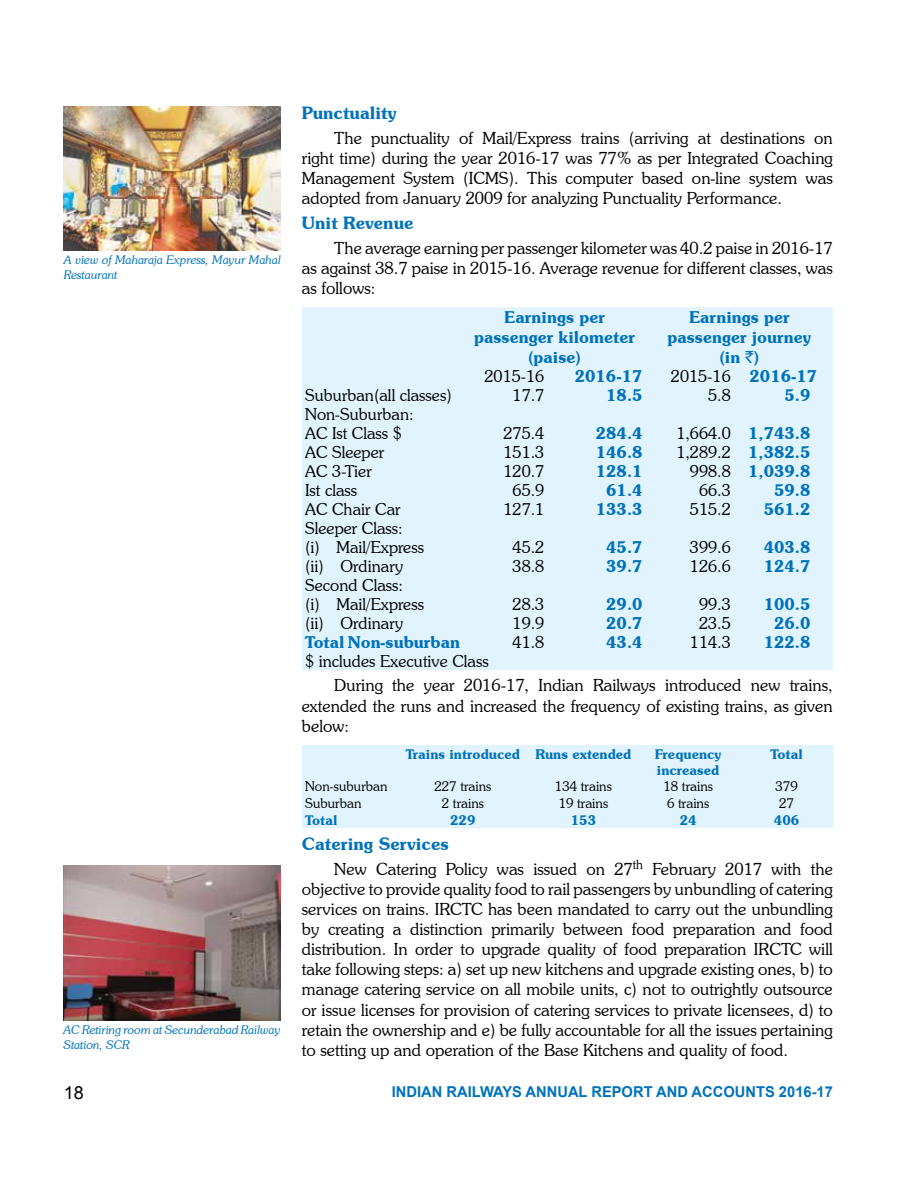
<style>
.page{position:relative;width:918px;height:1188px;background:#fff}
.page>*{position:absolute;margin:0;border:0;box-sizing:border-box;transform-origin:0 0}
.t1{font:18px "Arial";color:#000}
.t2{font:600 17.25px "Souvenir IT Cby BT";color:#0072bc}
.t3{font:300 16.8px/20.1px "Souvenir IT Cby BT";color:#000;text-align:justify}
.t4{font:300 16.5px/19px "Souvenir IT Cby BT";color:#000}
.t5{font:600 16.5px/19.8px "Souvenir IT Cby BT";color:#0072bc;text-align:center}
.t6{font:700 15px "Arial";color:#0072bc}
.t7{font:300 13.5px "Souvenir IT Cby BT";color:#000}
.t8{font:600 13.5px/16.2px "Souvenir IT Cby BT";color:#0072bc}
.t9{font:italic 300 12px/14.4px "Souvenir IT Cby BT";color:#0072bc}
.s1{font-family:"Rupee Foradian";font-weight:400}
.s2{font-weight:600;color:#0072bc}
.s3{font-weight:300;color:#000}
</style>
<div class="page">
<div style="left:302px;top:307px;width:531px;height:363px;background:#e1f4fd"></div>
<div style="left:302px;top:745px;width:531px;height:83px;background:#e1f4fd"></div>
<img style="left:64px;top:106px;width:217px;height:145px">
<img style="left:64px;top:866px;width:216px;height:155px">
<p class="t9" style="left:64px;top:253px;width:218px">A view of Maharaja Express, Mayur Mahal<br>Restaurant</p>
<p class="t9" style="left:64px;top:1023px;width:218px">AC Retiring room at Secunderabad Railway<br>Station, SCR</p>
<p class="t2" style="left:302px;top:102px;width:96px">Punctuality</p>
<p class="t3" style="left:302px;top:128px;width:533px;text-indent:32px">The punctuality of Mail/Express trains (arriving at destinations on right time) during the year 2016-17 was 77% as per Integrated Coaching Management System (ICMS). This computer based on-line system was adopted from January 2009 for analyzing Punctuality Performance.</p>
<p class="t2" style="left:302px;top:212px;width:113px">Unit Revenue</p>
<p class="t3" style="left:302px;top:237px;width:533px;text-indent:32px">The average earning per passenger kilometer was 40.2 paise in 2016-17 as against 38.7 paise in 2015-16. Average revenue for different classes, was as follows:</p>
<p class="t5" style="left:474px;top:307px;width:162px">Earnings per passenger kilometer (paise)</p>
<p class="t5" style="left:667px;top:307px;width:145px">Earnings per passenger journey (in <span class="s1">`</span>)</p>
<p class="t4" style="left:485px;top:366px;width:61px">2015-16</p>
<p class="t5" style="left:575px;top:366px;width:69px">2016-17</p>
<p class="t4" style="left:671px;top:366px;width:148px">2015-16 <span class="s2">2016-17</span></p>
<p class="t4" style="left:305px;top:385px;width:148px">Suburban(all classes)</p>
<p class="t4" style="left:513px;top:385px;width:33px">17.7</p>
<p class="t5" style="left:606px;top:385px;width:38px">18.5</p>
<p class="t4" style="left:708px;top:385px;width:24px">5.8</p>
<p class="t5" style="left:785px;top:385px;width:27px">5.9</p>
<p class="t4" style="left:305px;top:404px;width:110px">Non-Suburban:<br>AC Ist Class $</p>
<p class="t4" style="left:504px;top:423px;width:42px">275.4</p>
<p class="t5" style="left:596px;top:423px;width:48px">284.4</p>
<p class="t4" style="left:676px;top:423px;width:136px">1,664.0 <span class="s2">1,743.8</span></p>
<p class="t4" style="left:305px;top:442px;width:81px">AC Sleeper</p>
<p class="t4" style="left:504px;top:442px;width:42px">151.3</p>
<p class="t5" style="left:596px;top:442px;width:48px">146.8</p>
<p class="t4" style="left:676px;top:442px;width:136px">1,289.2 <span class="s2">1,382.5</span></p>
<p class="t4" style="left:305px;top:461px;width:68px">AC 3-Tier</p>
<p class="t4" style="left:504px;top:461px;width:42px">120.7</p>
<p class="t5" style="left:596px;top:461px;width:48px">128.1</p>
<p class="t5" style="left:690px;top:461px;width:122px"><span class="s3">998.8</span> 1,039.8</p>
<p class="t4" style="left:305px;top:480px;width:54px">Ist class</p>
<p class="t4" style="left:513px;top:480px;width:33px">65.9</p>
<p class="t5" style="left:606px;top:480px;width:38px">61.4</p>
<p class="t4" style="left:699px;top:480px;width:33px">66.3</p>
<p class="t5" style="left:774px;top:480px;width:38px">59.8</p>
<p class="t4" style="left:305px;top:499px;width:97px">AC Chair Car</p>
<p class="t4" style="left:504px;top:499px;width:42px">127.1</p>
<p class="t5" style="left:596px;top:499px;width:48px">133.3</p>
<p class="t4" style="left:690px;top:499px;width:42px">515.2</p>
<p class="t5" style="left:764px;top:499px;width:48px">561.2</p>
<p class="t4" style="left:305px;top:518px;width:120px">Sleeper Class:<br>(i) Mail/Express</p>
<p class="t4" style="left:513px;top:537px;width:33px">45.2</p>
<p class="t5" style="left:606px;top:537px;width:38px">45.7</p>
<p class="t4" style="left:690px;top:537px;width:42px">399.6</p>
<p class="t5" style="left:764px;top:537px;width:48px">403.8</p>
<p class="t4" style="left:305px;top:556px;width:100px">(ii) Ordinary</p>
<p class="t4" style="left:513px;top:556px;width:33px">38.8</p>
<p class="t5" style="left:606px;top:556px;width:38px">39.7</p>
<p class="t4" style="left:690px;top:556px;width:42px">126.6</p>
<p class="t5" style="left:764px;top:556px;width:48px">124.7</p>
<p class="t4" style="left:305px;top:575px;width:120px">Second Class:<br>(i) Mail/Express</p>
<p class="t4" style="left:513px;top:594px;width:33px">28.3</p>
<p class="t5" style="left:606px;top:594px;width:38px">29.0</p>
<p class="t4" style="left:699px;top:594px;width:33px">99.3</p>
<p class="t5" style="left:764px;top:594px;width:48px">100.5</p>
<p class="t4" style="left:305px;top:613px;width:100px">(ii) Ordinary</p>
<p class="t4" style="left:513px;top:613px;width:33px">19.9</p>
<p class="t5" style="left:606px;top:613px;width:38px">20.7</p>
<p class="t4" style="left:699px;top:613px;width:33px">23.5</p>
<p class="t5" style="left:774px;top:613px;width:38px">26.0</p>
<p class="t5" style="left:305px;top:632px;width:156px">Total Non-suburban</p>
<p class="t4" style="left:513px;top:632px;width:33px">41.8</p>
<p class="t5" style="left:606px;top:632px;width:38px">43.4</p>
<p class="t4" style="left:690px;top:632px;width:42px">114.3</p>
<p class="t5" style="left:764px;top:632px;width:48px">122.8</p>
<p class="t4" style="left:305px;top:651px;width:185px">$ includes Executive Class</p>
<p class="t3" style="left:302px;top:675px;width:533px;text-indent:32px">During the year 2016-17, Indian Railways introduced new trains, extended the runs and increased the frequency of existing trains, as given below:</p>
<p class="t8" style="left:406px;top:745px;width:227px">Trains introduced Runs extended</p>
<p class="t8" style="left:655px;top:745px;width:68px">Frequency increased</p>
<p class="t8" style="left:770px;top:745px;width:34px">Total</p>
<p class="t7" style="left:305px;top:778px;width:84px">Non-suburban</p>
<p class="t7" style="left:434px;top:778px;width:58px">227 trains</p>
<p class="t7" style="left:555px;top:778px;width:58px">134 trains</p>
<p class="t7" style="left:663px;top:778px;width:51px">18 trains</p>
<p class="t7" style="left:776px;top:778px;width:24px">379</p>
<p class="t7" style="left:305px;top:795px;width:58px">Suburban</p>
<p class="t7" style="left:442px;top:795px;width:44px">2 trains</p>
<p class="t7" style="left:559px;top:795px;width:51px">19 trains</p>
<p class="t7" style="left:667px;top:795px;width:44px">6 trains</p>
<p class="t7" style="left:779px;top:795px;width:16px">27</p>
<p class="t8" style="left:305px;top:812px;width:34px">Total</p>
<p class="t8" style="left:450px;top:812px;width:27px">229</p>
<p class="t8" style="left:571px;top:812px;width:27px">153</p>
<p class="t8" style="left:680px;top:812px;width:19px">24</p>
<p class="t8" style="left:774px;top:812px;width:27px">406</p>
<p class="t2" style="left:302px;top:833px;width:149px">Catering Services</p>
<p class="t3" style="left:302px;top:858px;width:533px;text-indent:32px">New Catering Policy was issued on 27<sup>th</sup> February 2017 with the objective to provide quality food to rail passengers by unbundling of catering services on trains. IRCTC has been mandated to carry out the unbundling by creating a distinction primarily between food preparation and food distribution. In order to upgrade quality of food preparation IRCTC will take following steps: a) set up new kitchens and upgrade existing ones, b) to manage catering service on all mobile units, c) not to outrightly outsource or issue licenses for provision of catering services to private licensees, d) to retain the ownership and e) be fully accountable for all the issues pertaining to setting up and operation of the Base Kitchens and quality of food.</p>
<p class="t1" style="left:64px;top:1081px;width:22px">18</p>
<p class="t6" style="left:392px;top:1082px;width:443px">INDIAN RAILWAYS ANNUAL REPORT AND ACCOUNTS 2016-17</p>
</div>
